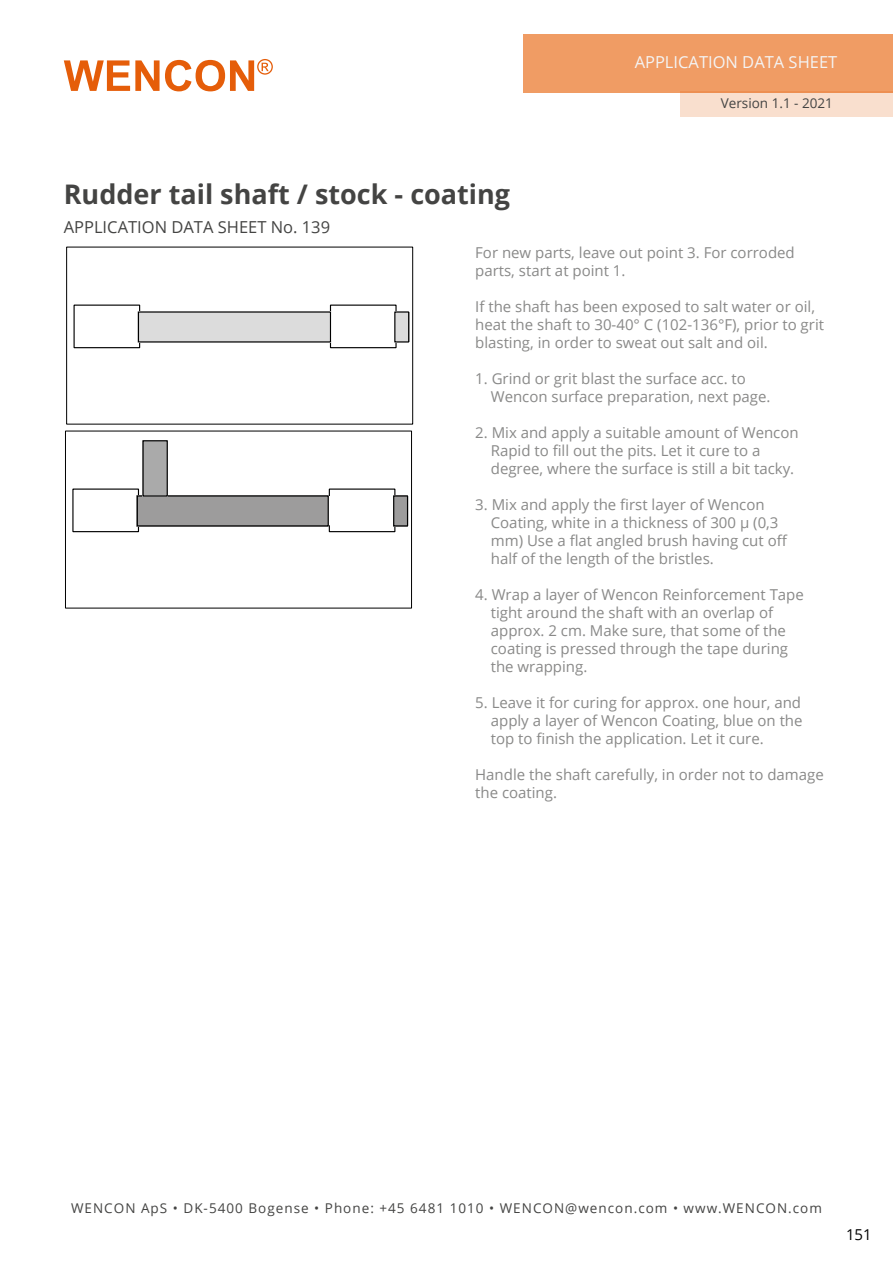
<style>
.page{position:relative;width:893px;height:1263px;background:#fff}
.page>*{position:absolute;margin:0;border:0;box-sizing:border-box;transform-origin:0 0}
.t1{font:700 27px "Open Sans";color:#444443}
.t2{font:16.5px "Open Sans";color:#444443}
.t3{font:16.5px "Open Sans";color:#f4f4f4}
.t4{font:15px/18px "Open Sans";color:#898988}
.t5{font:15px "Open Sans";color:#000}
.t6{font:13.5px "Open Sans";letter-spacing:.075em;color:#444443}
.t7{font:13.5px "Open Sans";color:#444443}
</style>
<div class="page">
<svg style="left:64px;top:59px;width:209px;height:32px"></svg>
<div style="left:523px;top:34px;width:370px;height:58px;background:#f09c64"></div>
<div style="left:680px;top:91px;width:213px;height:25px;background:#f9dfce"></div>
<div style="left:74px;top:305px;width:66px;height:43px;border:1px solid #000"></div>
<div style="left:330px;top:305px;width:67px;height:43px;border:1px solid #000"></div>
<div style="left:311px;top:313px;width:32px;height:28px;background:#fff"></div>
<div style="left:65px;top:431px;width:347px;height:177px;border:1px solid #000"></div>
<div style="left:72px;top:488px;width:67px;height:44px;border:1px solid #000"></div>
<div style="left:329px;top:488px;width:66px;height:44px;border:1px solid #000"></div>
<div style="left:310px;top:497px;width:31px;height:28px;background:#fff"></div>
<div style="left:137px;top:495px;width:192px;height:31px;background:#9d9c9c"></div>
<div style="left:137px;top:495px;width:192px;height:31px;border:1px solid #000"></div>
<div style="left:393px;top:495px;width:15px;height:31px;background:#9d9c9c"></div>
<div style="left:393px;top:495px;width:15px;height:31px;border:1px solid #000"></div>
<div style="left:142px;top:440px;width:26px;height:57px;background:#aaa"></div>
<div style="left:142px;top:440px;width:26px;height:57px;border:1px solid #000"></div>
<div style="left:138px;top:311px;width:193px;height:31px;background:#dcdcdc"></div>
<div style="left:394px;top:311px;width:15px;height:31px;background:#dcdcdc"></div>
<div style="left:394px;top:311px;width:15px;height:31px;border:1px solid #000"></div>
<p class="t3" style="left:635px;top:55px;width:204px">APPLICATION DATA SHEET</p>
<p class="t7" style="left:721px;top:98px;width:114px">Version 1.1 - 2021</p>
<h1 class="t1" style="left:64px;top:183px;width:448px">Rudder tail shaft / stock - coating</h1>
<p class="t4" style="left:475px;top:245px;width:321px">For new parts, leave out point 3. For corroded parts, start at point 1.</p>
<p class="t4" style="left:475px;top:299px;width:350px">If the shaft has been exposed to salt water or oil, heat the shaft to 30-40° C (102-136°F), prior to grit blasting, in order to sweat out salt and oil.</p>
<p class="t4" style="left:491px;top:371px;width:281px;text-indent:-16px">1. Grind or grit blast the surface acc. to<br>Wencon surface preparation, next page.</p>
<p class="t4" style="left:491px;top:425px;width:309px;text-indent:-16px">2. Mix and apply a suitable amount of Wencon<br>Rapid to fill out the pits. Let it cure to a degree, where the surface is still a bit tacky.</p>
<p class="t4" style="left:491px;top:495px;width:298px;text-indent:-16px">3. Mix and apply the first layer of Wencon Coating, white in a thickness of 300 μ (0,3 mm) Use a flat angled brush having cut off half of the length of the bristles.</p>
<p class="t4" style="left:491px;top:587px;width:315px;text-indent:-16px">4. Wrap a layer of Wencon Reinforcement Tape tight around the shaft with an overlap of approx. 2 cm. Make sure, that some of the coating is pressed through the tape during the wrapping.</p>
<p class="t4" style="left:491px;top:695px;width:313px;text-align:justify;text-indent:-16px">5. Leave it for curing for approx. one hour, and apply a layer of Wencon Coating, blue on the top to finish the application. Let it cure.</p>
<p class="t4" style="left:475px;top:767px;width:350px">Handle the shaft carefully, in order not to damage the coating.</p>
<p class="t2" style="left:64px;top:220px;width:268px">APPLICATION DATA SHEET No. 139</p>
<p class="t6" style="left:71px;top:1203px;width:752px">WENCON ApS • DK-5400 Bogense • Phone: +45 6481 1010 • WENCON@wencon.com • www.WENCON.com</p>
<p class="t5" style="left:846px;top:1229px;width:27px">151</p>
</div>
